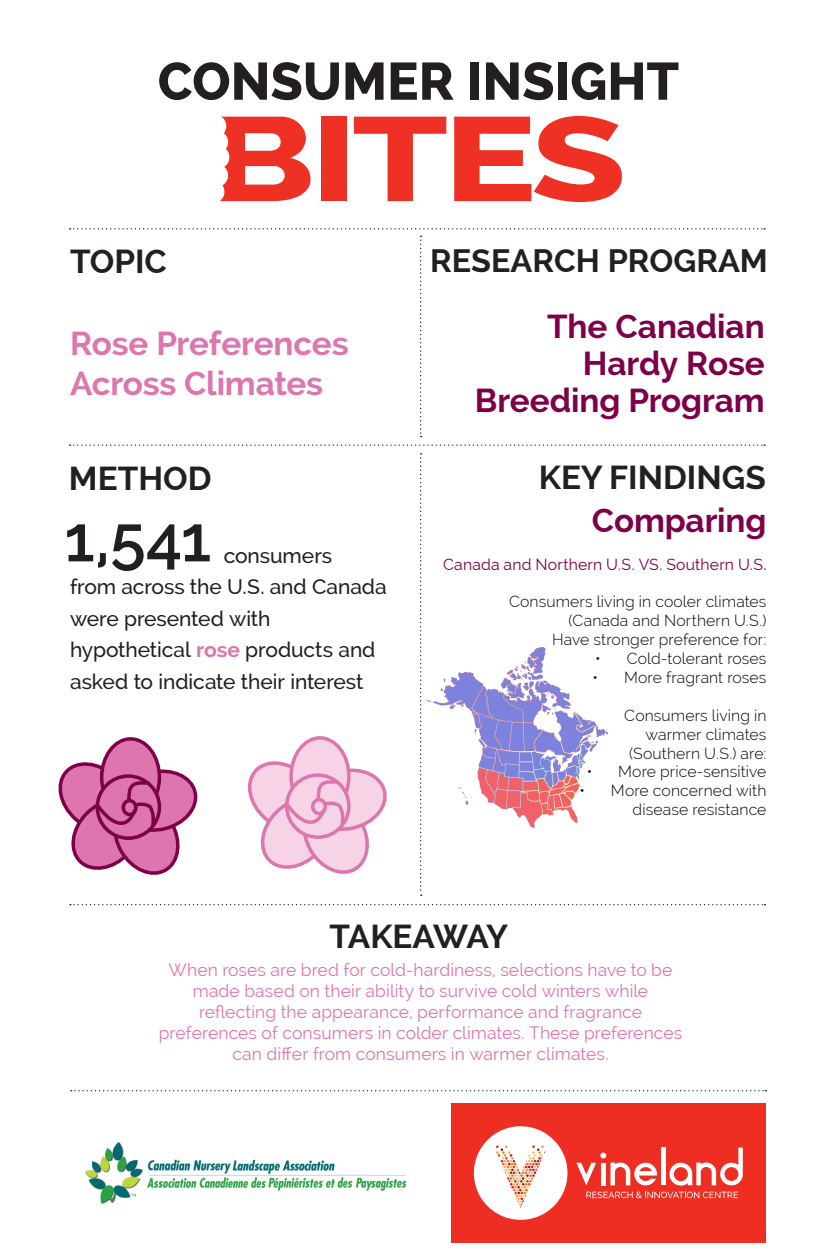
<style>
.page{position:relative;width:840px;height:1260px;background:#fff}
.page>*{position:absolute;margin:0;border:0;box-sizing:border-box;transform-origin:0 0}
.t1{font:800 119px "Raleway";letter-spacing:-.03em;color:#ee3124;scale:1.3 1}
.t2{font:600 64.75px "Raleway";color:#231f20}
.t3{font:800 52.5px "Raleway";color:#231f20}
.t4{font:700 33.25px/36.8px "Raleway";letter-spacing:-.005em;color:#7d0049;text-align:right}
.t5{font:700 33.25px/39.9px "Raleway";letter-spacing:-.005em;color:#dd75ae}
.t6{font:700 33.25px "Raleway";color:#231f20}
.t7{font:700 33.25px "Raleway";letter-spacing:-.055em;color:#231f20}
.t8{font:700 32.38px "Raleway";color:#231f20}
.t9{font:500 21px/31.5px "Raleway";letter-spacing:-.005em;color:#231f20}
.t10{font:17.5px/21px "Raleway";letter-spacing:.005em;color:#dd75ae;text-align:center}
.t11{font:300 15.75px "Raleway";letter-spacing:.005em;color:#040503}
.t12{font:15.75px "Raleway";letter-spacing:.01em;color:#7d0049}
.s1{font-weight:700;color:#dd75ae}
.s2{color:#040503}
</style>
<div class="page">
<img style="left:426px;top:648px;width:181px;height:179px">
<svg style="left:71px;top:1090px;width:695px;height:1px"></svg>
<svg style="left:70px;top:228px;width:695px;height:2px"></svg>
<svg style="left:70px;top:444px;width:695px;height:2px"></svg>
<svg style="left:70px;top:904px;width:695px;height:1px"></svg>
<svg style="left:420px;top:236px;width:2px;height:201px"></svg>
<svg style="left:420px;top:453px;width:2px;height:443px"></svg>
<div style="left:451px;top:1103px;width:315px;height:140px;background:#ee2e22"></div>
<svg style="left:576px;top:1153px;width:81px;height:32px"></svg>
<hr style="left:661px;top:1148px;width:4px;height:37px;background:#fff">
<svg style="left:669px;top:1148px;width:74px;height:38px"></svg>
<div style="left:601px;top:1163px;width:5px;height:22px;background:#fff"></div>
<svg style="left:586px;top:1192px;width:152px;height:6px"></svg>
<div style="left:474px;top:1126px;width:93px;height:94px;background:#fff;border-radius:50%"></div>
<svg style="left:496px;top:1145px;width:49px;height:63px"></svg>
<img style="left:85px;top:1142px;width:321px;height:62px">
<div style="left:102px;top:739px;width:57px;height:77px;background:#dd75ae;border-radius:50%"></div>
<div style="left:100px;top:737px;width:61px;height:80px;border:4px solid #7d0049;border-radius:50%"></div>
<svg style="left:58px;top:757px;width:140px;height:118px"></svg>
<svg style="left:291px;top:738px;width:58px;height:77px"></svg>
<div style="left:289px;top:736px;width:62px;height:80px;border:4px solid #dd75ae;border-radius:50%"></div>
<svg style="left:248px;top:756px;width:139px;height:118px"></svg>
<p class="t3" style="left:158px;top:51px;width:523px">CONSUMER INSIGHT</p>
<p class="t1" style="left:209px;top:92px;width:322px">BITES</p>
<p class="t6" style="left:70px;top:242px;width:98px">TOPIC</p>
<p class="t8" style="left:430px;top:242px;width:339px">RESEARCH PROGRAM</p>
<p class="t5" style="left:70px;top:324px;width:280px">Rose Preferences<br>Across Climates</p>
<p class="t4" style="left:475px;top:308px;width:292px">The Canadian<br>Hardy Rose<br>Breeding Program</p>
<p class="t6" style="left:69px;top:459px;width:144px">METHOD</p>
<p class="t6" style="left:539px;top:458px;width:228px">KEY FINDINGS</p>
<p class="t2" style="left:64px;top:501px;width:148px">1,541</p>
<p class="t9" style="left:70px;top:539px;width:318px;text-indent:154px">consumers<br>from across the U.S. and Canada were presented with hypothetical <span class="s1">rose</span> products and asked to indicate their interest</p>
<p class="t4" style="left:592px;top:502px;width:176px">Comparing</p>
<p class="t12" style="left:443px;top:555px;width:325px">Canada and Northern U.S. VS. Southern U.S<span class="s2">.</span></p>
<p class="t11" style="left:509px;top:593px;width:259px">Consumers living in cooler climates</p>
<p class="t11" style="left:569px;top:612px;width:199px">(Canada and Northern U.S.)</p>
<p class="t11" style="left:552px;top:630px;width:216px">Have stronger preference for:</p>
<p class="t11" style="left:595px;top:649px;width:173px">• Cold-tolerant roses</p>
<p class="t11" style="left:593px;top:668px;width:175px">• More fragrant roses</p>
<p class="t11" style="left:624px;top:706px;width:144px">Consumers living in</p>
<p class="t11" style="left:646px;top:725px;width:123px">warmer climates</p>
<p class="t11" style="left:629px;top:744px;width:139px">(Southern U.S.) are:</p>
<p class="t11" style="left:587px;top:763px;width:181px">• More price-sensitive</p>
<p class="t11" style="left:579px;top:782px;width:189px">• More concerned with</p>
<p class="t11" style="left:633px;top:801px;width:135px">disease resistance</p>
<p class="t7" style="left:329px;top:917px;width:180px">TAKEAWAY</p>
<p class="t10" style="left:169px;top:960px;width:505px">When roses are bred for cold-hardiness, selections have to be made based on their ability to survive cold winters while</p>
<p class="t10" style="left:199px;top:1002px;width:445px">reflecting the appearance, performance and fragrance</p>
<p class="t10" style="left:159px;top:1023px;width:525px">preferences of consumers in colder climates. These preferences can differ from consumers in warmer climates.</p>
</div>
